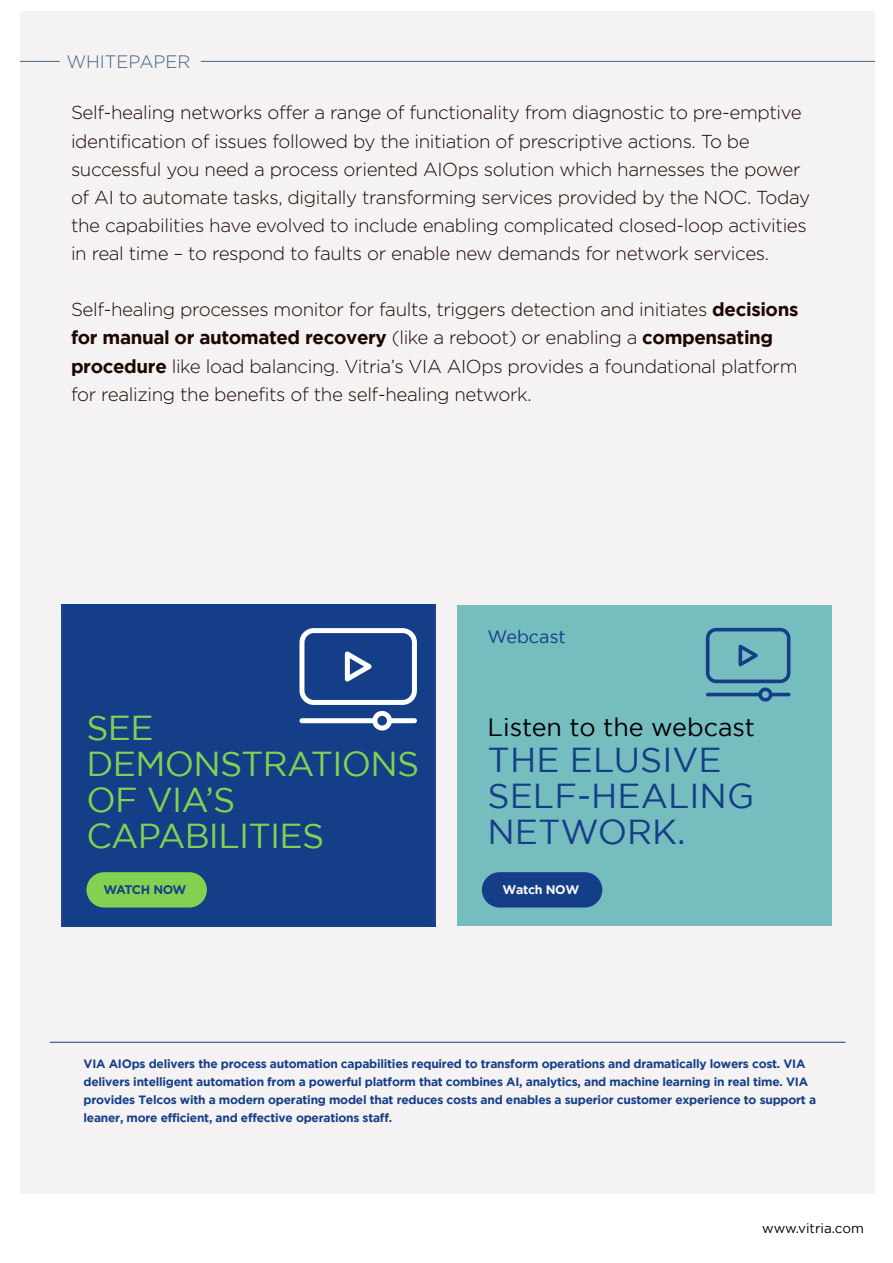
<style>
.page{position:relative;width:893px;height:1263px;background:#fff}
.page>*{position:absolute;margin:0;border:0;box-sizing:border-box;transform-origin:0 0}
.t1{font:34.65px/36px "Gotham";letter-spacing:-.02em;color:#80d350}
.t2{font:34.65px/36px "Gotham";color:#153e88}
.t3{font:25.05px "Gotham";color:#000}
.t4{font:300 18.75px/28px "Gotham";letter-spacing:-.02em;color:#1c0700}
.t5{font:300 18px "Gotham";color:#436381}
.t6{font:18px "Gotham";color:#153e88}
.t7{font:13.5px "Gotham";color:#000}
.t8{font:700 12.45px "Gotham";letter-spacing:-.06em;color:#153e88}
.t9{font:700 12.45px "Gotham";letter-spacing:-.025em;color:#f9f8f8}
.t10{font:700 12px/18px "Gotham";letter-spacing:-.02em;color:#163e88}
.s1{font-weight:700}
.s2{font-style:inherit}
</style>
<div class="page">
<div style="left:20px;top:11px;width:855px;height:1183px;background:#f4f2f2"></div>
<hr style="left:201px;top:61px;width:674px;height:1px;background:#436381">
<hr style="left:20px;top:61px;width:40px;height:1px;background:#436381">
<hr style="left:50px;top:1042px;width:795px;height:1px;background:#163e88">
<div style="left:61px;top:605px;width:375px;height:321px;background:#153e88"></div>
<div style="left:86px;top:872px;width:121px;height:35px;background:#82d252;border-radius:18px"></div>
<div style="left:457px;top:605px;width:375px;height:321px;background:#76bdbf"></div>
<svg style="left:706px;top:628px;width:84px;height:74px"></svg>
<svg style="left:299px;top:628px;width:118px;height:104px"></svg>
<div style="left:482px;top:872px;width:120px;height:35px;background:#153e88;border-radius:18px"></div>
<p class="t5" style="left:66px;top:52px;width:126px">WHITEPAPER</p>
<p class="t4" style="left:71px;top:99px;width:741px">Self-healing networks offer a range of functionality from diagnostic to pre-emptive identification of issues followed by the initiation of prescriptive actions. To be successful you need a process oriented AIOps solution which harnesses the power of AI to automate tasks, digitally transforming services provided by the NOC. Today the capabilities have evolved to include enabling complicated closed-loop activities in real time – to respond to faults or enable new demands for network services.</p>
<p class="t4" style="left:71px;top:295px;width:729px">Self-healing processes monitor for faults, triggers detection and initiates <span class="s1">decisions for manual or automated recovery</span> (like a reboot) or enabling a <span class="s1">compensating procedure</span> like load balancing. Vitria’s VIA AIOps provides a foundational platform for realizing the benefits of the self-healing network.</p>
<h1 class="t1" style="left:86px;top:709px;width:334px">SEE<br>DEMONSTRATIONS<br>OF VIA’S<br>CAPABILITIES</h1>
<p class="t8" style="left:104px;top:882px;width:84px">WATCH NOW</p>
<p class="t6" style="left:488px;top:627px;width:80px">Webcast</p>
<h2 class="t3" style="left:488px;top:714px;width:269px">Listen to the webcast</h2>
<h1 class="t2" style="left:488px;top:741px;width:268px">THE ELUSIVE<br>SELF-HEALING<br>NETWORK.</h1>
<p class="t9" style="left:502px;top:883px;width:78px">Watch <span class="s2">NOW</span></p>
<p class="t10" style="left:84px;top:1055px;width:734px">VIA AIOps delivers the process automation capabilities required to transform operations and dramatically lowers cost. VIA delivers intelligent automation from a powerful platform that combines AI, analytics, and machine learning in real time. VIA provides Telcos with a modern operating model that reduces costs and enables a superior customer experience to support a leaner, more efficient, and effective operations staff.</p>
<p class="t7" style="left:762px;top:1221px;width:103px">www.vitria.com</p>
</div>
